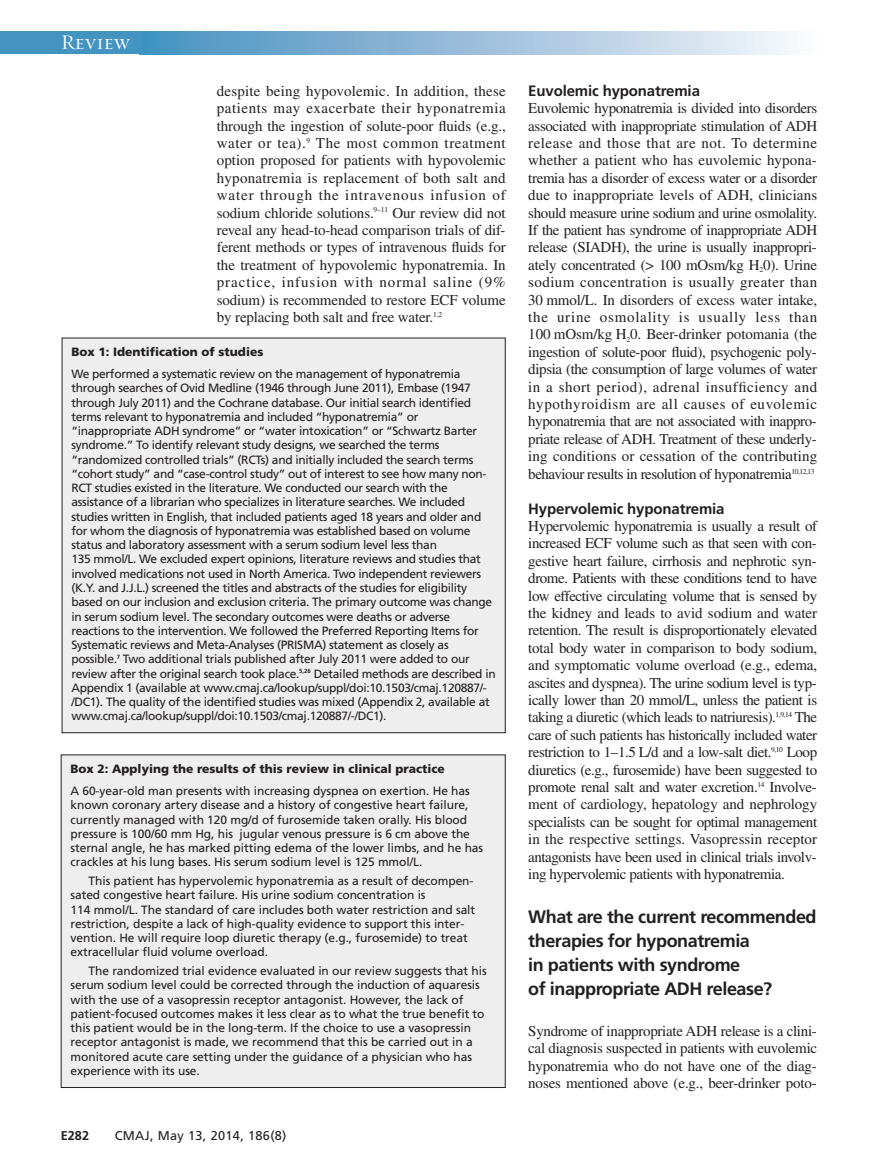
<style>
.page{position:relative;width:878px;height:1175px;background:#fff}
.page>*{position:absolute;margin:0;border:0;box-sizing:border-box;transform-origin:0 0}
.t1{font:21px "Requiem Display HTF Small Caps";letter-spacing:.005em;color:#fff}
.t2{font:700 18px/24px "Frutiger LT Std";letter-spacing:-.025em;color:#231f20}
.t3{font:15px/17.4px "Times LT Std";letter-spacing:-.025em;color:#231f20;text-align:justify}
.t4{font:700 15px "Frutiger LT Std";letter-spacing:-.01em;color:#231f20}
.t5{font:12.75px "Frutiger LT Std";letter-spacing:.025em;color:#231f20}
.t6{font:700 12.75px "Frutiger LT Std";color:#231f20}
.t7{font:12px/14.2px "Frutiger LT Std";letter-spacing:-.025em;color:#231f20}
.t8{font:12px/14.2px "Frutiger LT Std";letter-spacing:-.005em;color:#231f20}
.t9{font:900 12px "Frutiger LT Std";color:#231f20}
</style>
<div class="page">
<div style="left:0;top:32px;width:151px;height:22px;background:#4494c2"></div>
<div style="left:139px;top:32px;width:678px;height:22px;background:linear-gradient(to right,#438ebf,#f9f6fb)"></div>
<div style="left:62px;top:338px;width:443px;height:394px;background:#eeeeef"></div>
<div style="left:61px;top:755px;width:444px;height:332px;background:#eeeeef"></div>
<h1 class="t1" style="left:61px;top:30px;width:70px">Review</h1>
<p class="t3" style="left:217px;top:84px;width:290px">despite being hypovolemic. In addition, these patients may exacerbate their hyponatremia through the ingestion of solute-poor fluids (e.g., water or tea).<sup>9</sup> The most common treatment option proposed for patients with hypovolemic hyponatremia is replacement of both salt and water through the intravenous infusion of sodium chloride solutions.<sup>9–11</sup> Our review did not reveal any head-to-head comparison trials of dif&shy;ferent methods or types of intravenous fluids for the treatment of hypovolemic hyponatremia. In practice, infusion with normal saline (9% sodium) is recommended to restore ECF volume by replacing both salt and free water.<sup>1,2</sup></p>
<p class="t4" style="left:528px;top:84px;width:173px">Euvolemic hyponatremia</p>
<p class="t3" style="left:528px;top:101px;width:290px">Euvolemic hyponatremia is divided into disorders associated with inappropriate stimulation of ADH release and those that are not. To determine whether a patient who has euvolemic hypona&shy;tremia has a disorder of excess water or a disorder due to inappropriate levels of ADH, clinicians should measure urine sodium and urine osmolality.<br>If the patient has syndrome of inappropriate ADH release (SIADH), the urine is usually inappropri&shy;ately concentrated (&gt; 100 mOsm/kg H<sub>2</sub>0). Urine sodium concentration is usually greater than 30 mmol/L. In disorders of excess water intake, the urine osmolality is usually less than 100 mOsm/kg H<sub>2</sub>0. Beer-drinker potomania (the ingestion of solute-poor fluid), psychogenic poly&shy;dipsia (the consumption of large volumes of water in a short period), adrenal insufficiency and hypothyroidism are all causes of euvolemic hyponatremia that are not associated with inappro&shy;priate release of ADH. Treatment of these underly&shy;ing conditions or cessation of the contributing behaviour results in resolution of hyponatremia<sup>10,12,13</sup></p>
<p class="t4" style="left:528px;top:502px;width:198px">Hypervolemic hyponatremia</p>
<p class="t3" style="left:528px;top:519px;width:290px">Hypervolemic hyponatremia is usually a result of increased ECF volume such as that seen with con&shy;gestive heart failure, cirrhosis and nephrotic syn&shy;drome. Patients with these conditions tend to have low effective circulating volume that is sensed by the kidney and leads to avid sodium and water retention. The result is disproportionately elevated total body water in comparison to body sodium, and symptomatic volume overload (e.g., edema, ascites and dyspnea). The urine sodium level is typ&shy;ically lower than 20 mmol/L, unless the patient is taking a diuretic (which leads to natriuresis).<sup>1,9,14</sup> The care of such patients has historically included water restriction to 1–1.5 L/d and a low-salt diet.<sup>9,10</sup> Loop diuretics (e.g., furosemide) have been suggested to promote renal salt and water excretion.<sup>14</sup> Involve&shy;ment of cardiology, hepatology and nephrology specialists can be sought for optimal management in the respective settings. Vasopressin receptor antagonists have been used in clinical trials involv&shy;ing hypervolemic patients with hyponatremia.</p>
<p class="t2" style="left:528px;top:905px;width:290px">What are the current recommended therapies for hyponatremia<br>in patients with syndrome<br>of inappropriate ADH release?</p>
<p class="t3" style="left:528px;top:1023px;width:290px">Syndrome of inappropriate ADH release is a clini&shy;cal diagnosis suspected in patients with euvolemic hyponatremia who do not have one of the diag&shy;noses mentioned above (e.g., beer-drinker poto-</p>
<p class="t9" style="left:71px;top:347px;width:193px">Box 1: Identification of studies</p>
<p class="t7" style="left:71px;top:368px;width:426px">We performed a systematic review on the management of hyponatremia through searches of Ovid Medline (1946 through June 2011), Embase (1947 through July 2011) and the Cochrane database. Our initial search identified terms relevant to hyponatremia and included “hyponatremia” or “inappropriate ADH syndrome” or “water intoxication” or “Schwartz Barter syndrome.” To identify relevant study designs, we searched the terms “randomized controlled trials” (RCTs) and initially included the search terms “cohort study” and “case-control study” out of interest to see how many non-RCT studies existed in the literature. We conducted our search with the assistance of a librarian who specializes in literature searches. We included studies written in English, that included patients aged 18 years and older and for whom the diagnosis of hyponatremia was established based on volume status and laboratory assessment with a serum sodium level less than<br>135 mmol/L. We excluded expert opinions, literature reviews and studies that involved medications not used in North America. Two independent reviewers (K.Y. and J.J.L.) screened the titles and abstracts of the studies for eligibility based on our inclusion and exclusion criteria. The primary outcome was change in serum sodium level. The secondary outcomes were deaths or adverse reactions to the intervention. We followed the Preferred Reporting Items for Systematic reviews and Meta-Analyses (PRISMA) statement as closely as possible.<sup>7</sup> Two additional trials published after July 2011 were added to our review after the original search took place.<sup>5,26</sup> Detailed methods are described in Appendix 1 (available at www.cmaj.ca/lookup/suppl/doi:10.1503/cmaj.120887/- /DC1). The quality of the identified studies was mixed (Appendix 2, available at www.cmaj.ca/lookup/suppl/doi:10.1503/cmaj.120887/-/DC1).</p>
<p class="t9" style="left:70px;top:764px;width:376px">Box 2: Applying the results of this review in clinical practice</p>
<p class="t8" style="left:71px;top:784px;width:414px">A 60-year-old man presents with increasing dyspnea on exertion. He has known coronary artery disease and a history of congestive heart failure, currently managed with 120 mg/d of furosemide taken orally. His blood pressure is 100/60 mm Hg, his jugular venous pressure is 6 cm above the sternal angle, he has marked pitting edema of the lower limbs, and he has crackles at his lung bases. His serum sodium level is 125 mmol/L.</p>
<p class="t8" style="left:71px;top:874px;width:406px;text-indent:18px">This patient has hypervolemic hyponatremia as a result of decompen&shy;sated congestive heart failure. His urine sodium concentration is<br>114 mmol/L. The standard of care includes both water restriction and salt restriction, despite a lack of high-quality evidence to support this inter&shy;vention. He will require loop diuretic therapy (e.g., furosemide) to treat extracellular fluid volume overload.</p>
<p class="t8" style="left:71px;top:964px;width:417px;text-indent:18px">The randomized trial evidence evaluated in our review suggests that his serum sodium level could be corrected through the induction of aquaresis with the use of a vasopressin receptor antagonist. However, the lack of patient-focused outcomes makes it less clear as to what the true benefit to this patient would be in the long-term. If the choice to use a vasopressin receptor antagonist is made, we recommend that this be carried out in a monitored acute care setting under the guidance of a physician who has experience with its use.</p>
<p class="t6" style="left:61px;top:1130px;width:30px">E282</p>
<p class="t5" style="left:115px;top:1130px;width:173px">CMAJ, May 13, 2014, 186(8)</p>
</div>
